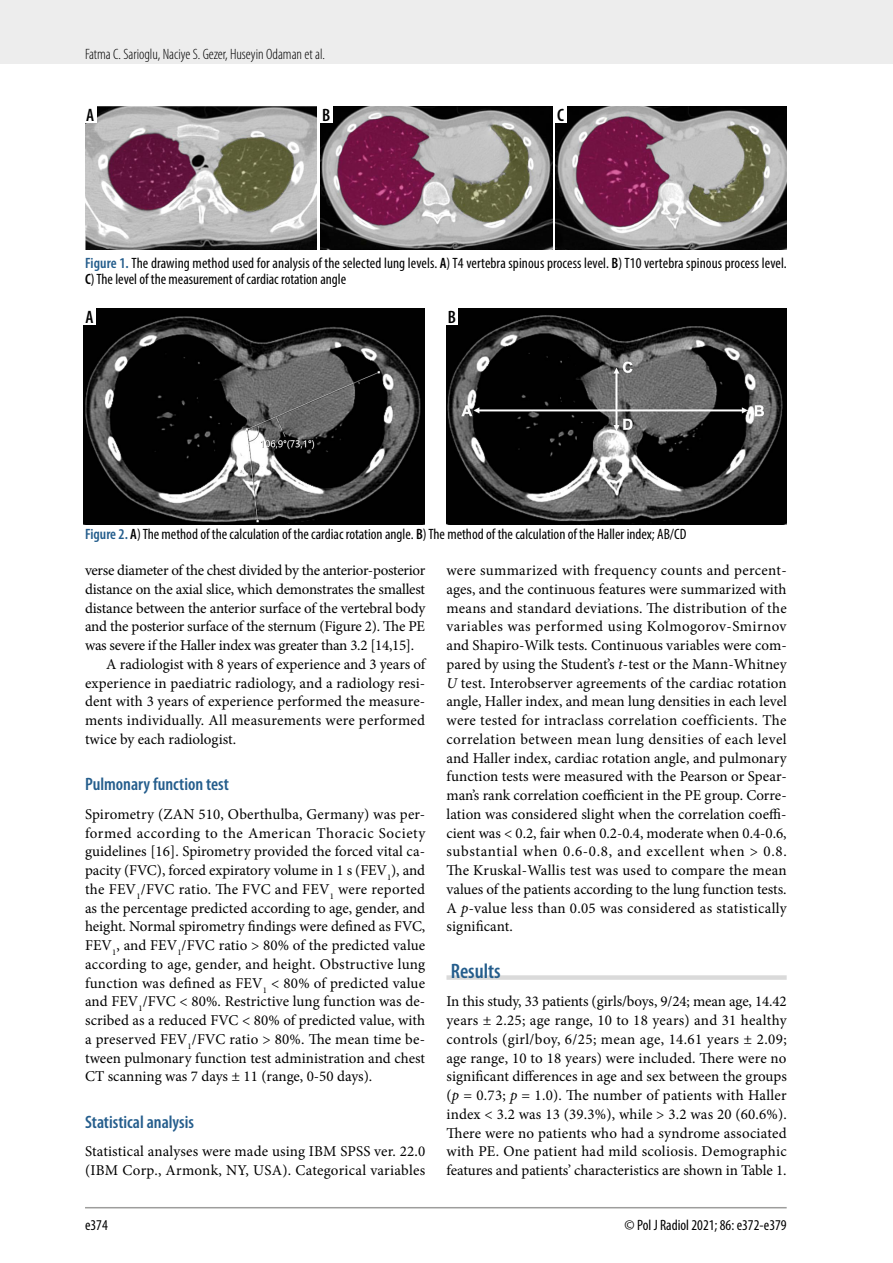
<style>
.page{position:relative;width:893px;height:1263px;background:#fff}
.page>*{position:absolute;margin:0;border:0;box-sizing:border-box;transform-origin:0 0}
.t1{font:600 condensed 21px "Myriad Pro";color:#245d8c}
.t2{font:600 condensed 18px "Myriad Pro";color:#245d8c}
.t3{font:600 condensed 18px "Myriad Pro";color:#000}
.t4{font:15px/18.8px "Minion Pro";color:#000;text-align:justify}
.t5{font:condensed 15px/16.5px "Myriad Pro";color:#000}
.t6{font:15px "Minion Pro";letter-spacing:-.02em;color:#000}
.t7{font:300 condensed 15px "Myriad Pro";color:#000}
.t8{font:15px "Minion Pro";letter-spacing:.02em;color:#000}
.s1{font-weight:600;color:#245d8c}
.s2{font-weight:600}
.s3{font-style:italic}
</style>
<div class="page">
<div style="left:0;top:0;width:893px;height:64px;background:#ededed"></div>
<hr style="left:85px;top:1207px;width:702px;height:1px;background:#9d9d9c">
<div style="left:446px;top:975px;width:341px;height:5px;background:#dadada"></div>
<img style="left:85px;top:106px;width:231px;height:143px">
<img style="left:321px;top:106px;width:231px;height:143px">
<img style="left:555px;top:106px;width:232px;height:143px">
<div style="left:84px;top:105px;width:13px;height:17px;background:#fff"></div>
<div style="left:320px;top:105px;width:13px;height:17px;background:#fff"></div>
<div style="left:554px;top:105px;width:13px;height:17px;background:#fff"></div>
<img style="left:84px;top:308px;width:340px;height:216px">
<img style="left:446px;top:308px;width:341px;height:216px">
<div style="left:445px;top:307px;width:13px;height:17px;background:#fff"></div>
<div style="left:83px;top:307px;width:13px;height:17px;background:#fff"></div>
<p class="t7" style="left:85px;top:45px;width:241px">Fatma C. Sarioglu, Naciye S. Gezer, Huseyin Odaman et al.</p>
<p class="t3" style="left:86px;top:103px;width:10px">A</p>
<p class="t3" style="left:322px;top:103px;width:10px">B</p>
<p class="t3" style="left:557px;top:103px;width:8px">C</p>
<p class="t5" style="left:85px;top:254px;width:703px"><span class="s1">Figure 1.</span> The drawing method used for analysis of the selected lung levels. <span class="s2">A</span>) T4 vertebra spinous process level. <span class="s2">B</span>) T10 vertebra spinous process level.<br><span class="s2">C</span>) The level of the measurement of cardiac rotation angle</p>
<p class="t3" style="left:85px;top:305px;width:10px">A</p>
<p class="t3" style="left:448px;top:305px;width:10px">B</p>
<p class="t5" style="left:85px;top:525px;width:603px"><span class="s1">Figure 2.</span> <span class="s2">A</span>) The method of the calculation of the cardiac rotation angle. <span class="s2">B</span>) The method of the calculation of the Haller index; AB/CD</p>
<p class="t6" style="left:85px;top:560px;width:342px">verse diameter of the chest divided by the anterior-posterior</p>
<p class="t4" style="left:85px;top:580px;width:342px">distance on the axial slice, which demonstrates the smallest</p>
<p class="t4" style="left:85px;top:598px;width:342px">distance between the anterior surface of the vertebral body</p>
<p class="t4" style="left:85px;top:617px;width:341px">and the posterior surface of the sternum (Figure 2). The PE</p>
<p class="t6" style="left:85px;top:635px;width:331px">was severe if the Haller index was greater than 3.2 [14,15].</p>
<p class="t4" style="left:106px;top:655px;width:321px">A radiologist with 8 years of experience and 3 years of</p>
<p class="t4" style="left:85px;top:673px;width:342px">experience in paediatric radiology, and a radiology resi-</p>
<p class="t4" style="left:85px;top:692px;width:342px">dent with 3 years of experience performed the measure-</p>
<p class="t8" style="left:85px;top:710px;width:342px">ments individually. All measurements were performed</p>
<p class="t4" style="left:85px;top:730px;width:153px">twice by each radiologist.</p>
<p class="t2" style="left:85px;top:773px;width:145px">Pulmonary function test</p>
<p class="t4" style="left:85px;top:805px;width:342px">Spirometry (ZAN 510, Oberthulba, Germany) was per&shy;formed according to the American Thoracic Society guidelines [16]. Spirometry provided the forced vital ca&shy;pacity (FVC), forced expiratory volume in 1 s (FEV<sub>1</sub>), and the FEV<sub>1</sub>/FVC ratio. The FVC and FEV<sub>1</sub> were reported as the percentage predicted according to age, gender, and height. Normal spirometry findings were defined as FVC, FEV<sub>1</sub>, and FEV<sub>1</sub>/FVC ratio &gt; 80% of the predicted value according to age, gender, and height. Obstructive lung function was defined as FEV<sub>1</sub> &lt; 80% of predicted value and FEV<sub>1</sub>/FVC &lt; 80%. Restrictive lung function was de&shy;scribed as a reduced FVC &lt; 80% of predicted value, with a preserved FEV<sub>1</sub>/FVC ratio &gt; 80%. The mean time be&shy;tween pulmonary function test administration and chest CT scanning was 7 days ± 11 (range, 0-50 days).</p>
<p class="t2" style="left:85px;top:1111px;width:110px">Statistical analysis</p>
<p class="t4" style="left:85px;top:1142px;width:342px">Statistical analyses were made using IBM SPSS ver. 22.0 (IBM Corp., Armonk, NY, USA). Categorical variables</p>
<p class="t4" style="left:446px;top:561px;width:342px">were summarized with frequency counts and percent&shy;ages, and the continuous features were summarized with means and standard deviations. The distribution of the variables was performed using Kolmogorov-Smirnov and Shapiro-Wilk tests. Continuous variables were com&shy;pared by using the Student’s <span class="s3">t</span>-test or the Mann-Whitney <span class="s3">U</span> test. Interobserver agreements of the cardiac rotation angle, Haller index, and mean lung densities in each level were tested for intraclass correlation coefficients. The correlation between mean lung densities of each level and Haller index, cardiac rotation angle, and pulmonary function tests were measured with the Pearson or Spear&shy;man’s rank correlation coefficient in the PE group. Corre&shy;lation was considered slight when the correlation coeffi&shy;cient was &lt; 0.2, fair when 0.2-0.4, moderate when 0.4-0.6, substantial when 0.6-0.8, and excellent when &gt; 0.8.<br>The Kruskal-Wallis test was used to compare the mean values of the patients according to the lung function tests.<br>A <span class="s3">p-</span>value less than 0.05 was considered as statistically significant.</p>
<h1 class="t1" style="left:451px;top:958px;width:51px">Results</h1>
<p class="t4" style="left:446px;top:992px;width:342px">In this study, 33 patients (girls/boys, 9/24; mean age, 14.42 years ± 2.25; age range, 10 to 18 years) and 31 healthy controls (girl/boy, 6/25; mean age, 14.61 years ± 2.09; age range, 10 to 18 years) were included. There were no significant differences in age and sex between the groups (<span class="s3">p</span> = 0.73; <span class="s3">p</span> = 1.0). The number of patients with Haller index &lt; 3.2 was 13 (39.3%), while &gt; 3.2 was 20 (60.6%).<br>There were no patients who had a syndrome associated with PE. One patient had mild scoliosis. Demographic features and patients’ characteristics are shown in Table 1.</p>
<p class="t5" style="left:85px;top:1216px;width:24px">e374</p>
<p class="t5" style="left:625px;top:1216px;width:164px">© Pol J Radiol 2021; 86: e372-e379</p>
</div>
